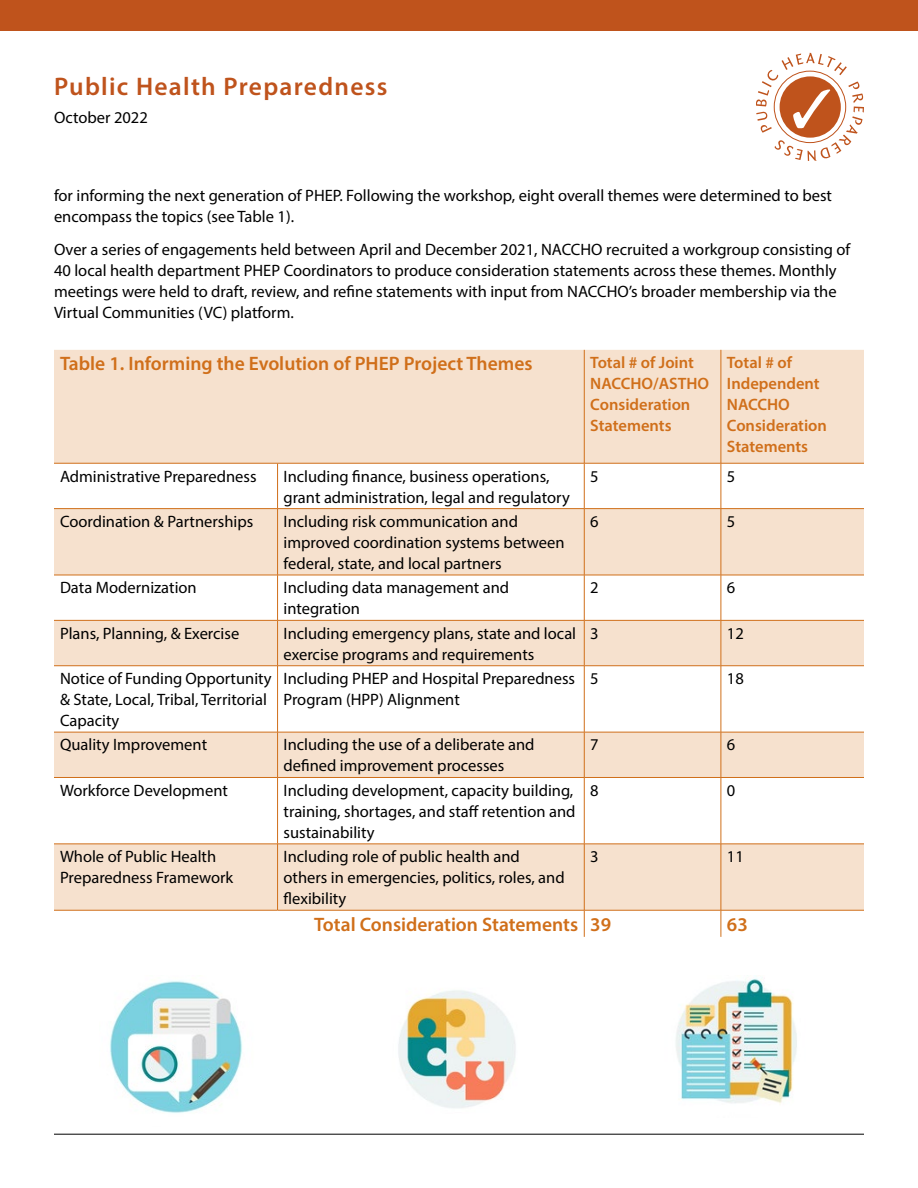
<style>
.page{position:relative;width:918px;height:1188px;background:#fff}
.page>*{position:absolute;margin:0;border:0;box-sizing:border-box;transform-origin:0 0}
.t1{font:600 25.5px "Myriad Pro";letter-spacing:.05em;color:#bf531c}
.Heading{font:600 19.5px "Myriad Pro";color:#d06f1a}
.leading_head{font:16.5px/21px "Myriad Pro";color:#000}
.leading_head-2{font:16.5px/21px "Myriad Pro";color:#000101}
.Heading-2{font:600 16.5px/21px "Myriad Pro";color:#d06f1a}
</style>
<div class="page">
<div style="left:0;top:0;width:918px;height:30px;background:#bf531c"></div>
<hr style="left:54px;top:1134px;width:810px;height:1px;background:#000">
<svg style="left:756px;top:53px;width:108px;height:108px"></svg>
<svg style="left:54px;top:350px;width:810px;height:560px;fill:#f6e1ce"></svg>
<hr style="left:584px;top:350px;width:1px;height:113px;background:#d06f1a">
<hr style="left:721px;top:350px;width:1px;height:113px;background:#d06f1a">
<hr style="left:54px;top:463px;width:224px;height:1px;background:#d06f1a">
<hr style="left:278px;top:463px;width:306px;height:1px;background:#d06f1a">
<hr style="left:277px;top:463px;width:1px;height:45px;background:#d06f1a">
<hr style="left:584px;top:463px;width:137px;height:1px;background:#d06f1a">
<hr style="left:584px;top:463px;width:1px;height:45px;background:#d06f1a">
<hr style="left:721px;top:463px;width:143px;height:1px;background:#d06f1a">
<hr style="left:721px;top:463px;width:1px;height:45px;background:#d06f1a">
<hr style="left:54px;top:508px;width:224px;height:1px;background:#d06f1a">
<hr style="left:278px;top:508px;width:306px;height:1px;background:#d06f1a">
<hr style="left:277px;top:509px;width:1px;height:66px;background:#d06f1a">
<hr style="left:584px;top:508px;width:137px;height:1px;background:#d06f1a">
<hr style="left:584px;top:509px;width:1px;height:66px;background:#d06f1a">
<hr style="left:721px;top:508px;width:143px;height:1px;background:#d06f1a">
<hr style="left:721px;top:509px;width:1px;height:66px;background:#d06f1a">
<hr style="left:54px;top:575px;width:224px;height:1px;background:#d06f1a">
<hr style="left:278px;top:575px;width:306px;height:1px;background:#d06f1a">
<hr style="left:277px;top:575px;width:1px;height:45px;background:#d06f1a">
<hr style="left:584px;top:575px;width:137px;height:1px;background:#d06f1a">
<hr style="left:584px;top:575px;width:1px;height:45px;background:#d06f1a">
<hr style="left:721px;top:575px;width:143px;height:1px;background:#d06f1a">
<hr style="left:721px;top:575px;width:1px;height:45px;background:#d06f1a">
<hr style="left:54px;top:620px;width:224px;height:1px;background:#d06f1a">
<hr style="left:278px;top:620px;width:306px;height:1px;background:#d06f1a">
<hr style="left:277px;top:621px;width:1px;height:45px;background:#d06f1a">
<hr style="left:584px;top:620px;width:137px;height:1px;background:#d06f1a">
<hr style="left:584px;top:621px;width:1px;height:45px;background:#d06f1a">
<hr style="left:721px;top:620px;width:143px;height:1px;background:#d06f1a">
<hr style="left:721px;top:621px;width:1px;height:45px;background:#d06f1a">
<hr style="left:54px;top:665px;width:224px;height:1px;background:#d06f1a">
<hr style="left:278px;top:665px;width:306px;height:1px;background:#d06f1a">
<hr style="left:277px;top:666px;width:1px;height:66px;background:#d06f1a">
<hr style="left:584px;top:665px;width:137px;height:1px;background:#d06f1a">
<hr style="left:584px;top:666px;width:1px;height:66px;background:#d06f1a">
<hr style="left:721px;top:665px;width:143px;height:1px;background:#d06f1a">
<hr style="left:721px;top:666px;width:1px;height:66px;background:#d06f1a">
<hr style="left:54px;top:732px;width:224px;height:1px;background:#d06f1a">
<hr style="left:278px;top:732px;width:306px;height:1px;background:#d06f1a">
<hr style="left:277px;top:732px;width:1px;height:45px;background:#d06f1a">
<hr style="left:584px;top:732px;width:137px;height:1px;background:#d06f1a">
<hr style="left:584px;top:732px;width:1px;height:45px;background:#d06f1a">
<hr style="left:721px;top:732px;width:143px;height:1px;background:#d06f1a">
<hr style="left:721px;top:732px;width:1px;height:45px;background:#d06f1a">
<hr style="left:54px;top:777px;width:224px;height:1px;background:#d06f1a">
<hr style="left:278px;top:777px;width:306px;height:1px;background:#d06f1a">
<hr style="left:277px;top:778px;width:1px;height:66px;background:#d06f1a">
<hr style="left:584px;top:777px;width:137px;height:1px;background:#d06f1a">
<hr style="left:584px;top:778px;width:1px;height:66px;background:#d06f1a">
<hr style="left:721px;top:777px;width:143px;height:1px;background:#d06f1a">
<hr style="left:721px;top:778px;width:1px;height:66px;background:#d06f1a">
<hr style="left:54px;top:844px;width:224px;height:1px;background:#d06f1a">
<hr style="left:278px;top:844px;width:306px;height:1px;background:#d06f1a">
<hr style="left:277px;top:844px;width:1px;height:66px;background:#d06f1a">
<hr style="left:584px;top:844px;width:137px;height:1px;background:#d06f1a">
<hr style="left:584px;top:844px;width:1px;height:66px;background:#d06f1a">
<hr style="left:721px;top:844px;width:143px;height:1px;background:#d06f1a">
<hr style="left:721px;top:844px;width:1px;height:66px;background:#d06f1a">
<hr style="left:54px;top:910px;width:224px;height:1px;background:#d06f1a">
<hr style="left:278px;top:910px;width:306px;height:1px;background:#d06f1a">
<hr style="left:584px;top:910px;width:137px;height:1px;background:#d06f1a">
<svg style="left:584px;top:910px;width:1px;height:27px"></svg>
<hr style="left:721px;top:910px;width:143px;height:1px;background:#d06f1a">
<svg style="left:721px;top:910px;width:1px;height:27px"></svg>
<img style="left:110px;top:980px;width:133px;height:133px">
<img style="left:398px;top:990px;width:118px;height:118px">
<img style="left:676px;top:978px;width:121px;height:126px">
<p class="t1" style="left:54px;top:70px;width:335px">Public Health Preparedness</p>
<p class="leading_head" style="left:54px;top:107px;width:95px">October 2022</p>
<p class="leading_head-2" style="left:54px;top:185px;width:779px">for informing the next generation of PHEP. Following the workshop, eight overall themes were determined to best encompass the topics (see Table 1).</p>
<p class="leading_head-2" style="left:54px;top:239px;width:798px">Over a series of engagements held between April and December 2021, NACCHO recruited a workgroup consisting of 40 local health department PHEP Coordinators to produce consideration statements across these themes. Monthly meetings were held to draft, review, and refine statements with input from NACCHO’s broader membership via the Virtual Communities (VC) platform.</p>
<p class="Heading" style="left:60px;top:352px;width:474px">Table 1. Informing the Evolution of PHEP Project Themes</p>
<p class="Heading-2" style="left:590px;top:352px;width:120px">Total # of Joint<br>NACCHO/ASTHO<br>Consideration<br>Statements</p>
<p class="Heading-2" style="left:727px;top:352px;width:102px">Total # of<br>Independent<br>NACCHO<br>Consideration<br>Statements</p>
<p class="leading_head" style="left:60px;top:465px;width:198px">Administrative Preparedness</p>
<p class="leading_head" style="left:284px;top:465px;width:288px">Including finance, business operations, grant administration, legal and regulatory</p>
<p class="leading_head" style="left:590px;top:465px;width:10px">5</p>
<p class="leading_head" style="left:727px;top:465px;width:10px">5</p>
<p class="leading_head" style="left:60px;top:511px;width:195px">Coordination &amp; Partnerships</p>
<p class="leading_head" style="left:284px;top:511px;width:283px">Including risk communication and improved coordination systems between federal, state, and local partners</p>
<p class="leading_head" style="left:590px;top:511px;width:10px">6</p>
<p class="leading_head" style="left:727px;top:511px;width:10px">5</p>
<p class="leading_head" style="left:60px;top:577px;width:138px">Data Modernization</p>
<p class="leading_head" style="left:284px;top:577px;width:227px">Including data management and integration</p>
<p class="leading_head" style="left:590px;top:577px;width:10px">2</p>
<p class="leading_head" style="left:727px;top:577px;width:10px">6</p>
<p class="leading_head" style="left:60px;top:622px;width:181px">Plans, Planning, &amp; Exercise</p>
<p class="leading_head" style="left:284px;top:622px;width:294px">Including emergency plans, state and local exercise programs and requirements</p>
<p class="leading_head" style="left:590px;top:622px;width:10px">3</p>
<p class="leading_head" style="left:727px;top:622px;width:18px">12</p>
<p class="leading_head" style="left:60px;top:668px;width:213px">Notice of Funding Opportunity &amp; State, Local, Tribal, Territorial<br>Capacity</p>
<p class="leading_head" style="left:284px;top:668px;width:293px">Including PHEP and Hospital Preparedness<br>Program (HPP) Alignment</p>
<p class="leading_head" style="left:590px;top:668px;width:10px">5</p>
<p class="leading_head" style="left:727px;top:668px;width:18px">18</p>
<p class="leading_head" style="left:60px;top:734px;width:149px">Quality Improvement</p>
<p class="leading_head" style="left:284px;top:734px;width:253px">Including the use of a deliberate and defined improvement processes</p>
<p class="leading_head" style="left:590px;top:734px;width:10px">7</p>
<p class="leading_head" style="left:727px;top:734px;width:10px">6</p>
<p class="leading_head" style="left:60px;top:780px;width:169px">Workforce Development</p>
<p class="leading_head" style="left:284px;top:780px;width:294px">Including development, capacity building, training, shortages, and staff retention and sustainability</p>
<p class="leading_head" style="left:590px;top:780px;width:10px">8</p>
<p class="leading_head" style="left:727px;top:780px;width:10px">0</p>
<p class="leading_head" style="left:60px;top:846px;width:175px">Whole of Public Health<br>Preparedness Framework</p>
<p class="leading_head" style="left:284px;top:846px;width:283px">Including role of public health and others in emergencies, politics, roles, and flexibility</p>
<p class="leading_head" style="left:590px;top:846px;width:10px">3</p>
<p class="leading_head" style="left:727px;top:846px;width:18px">11</p>
<p class="Heading" style="left:314px;top:912px;width:266px">Total Consideration Statements</p>
<p class="Heading" style="left:590px;top:912px;width:22px">39</p>
<p class="Heading" style="left:727px;top:912px;width:22px">63</p>
</div>
